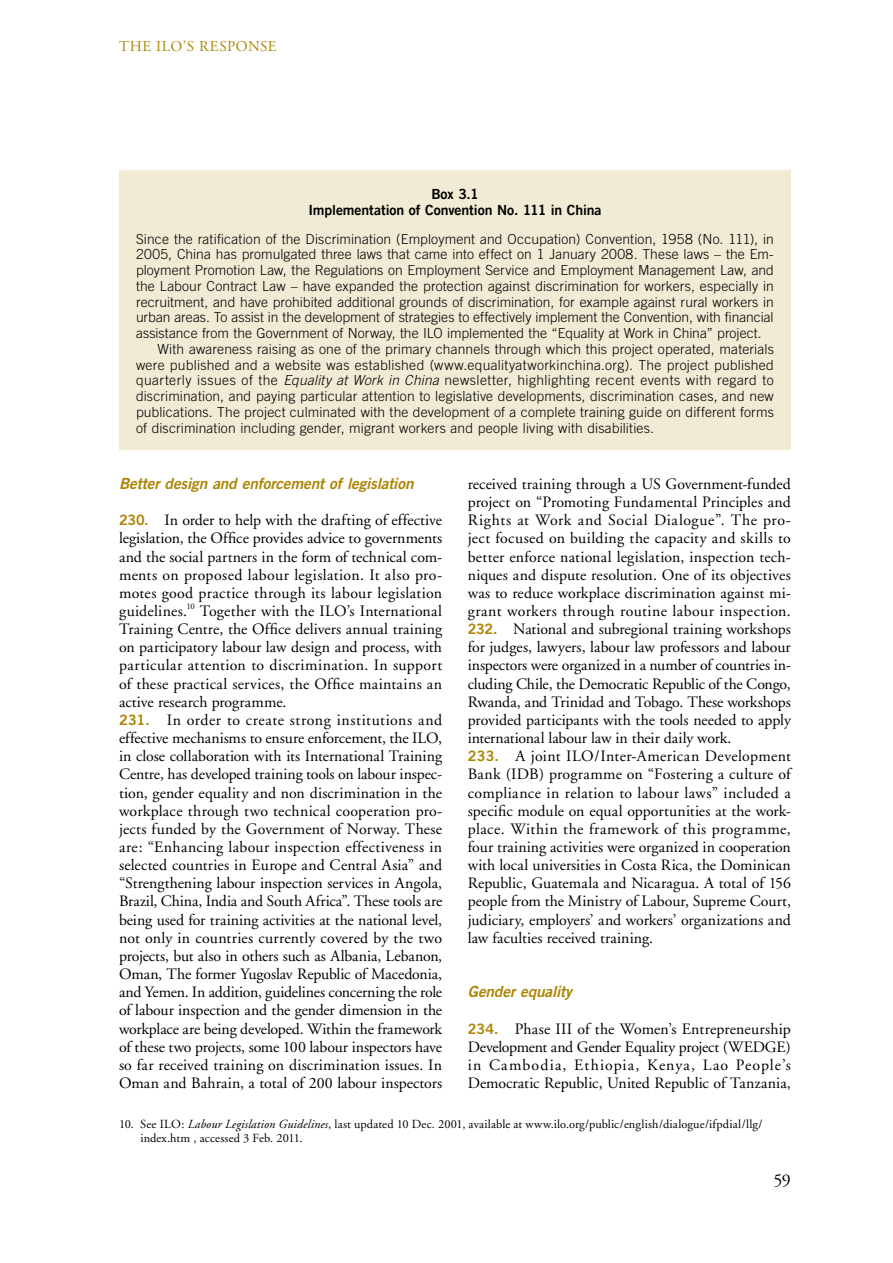
<style>
.page{position:relative;width:893px;height:1263px;background:#fff}
.page>*{position:absolute;margin:0;border:0;box-sizing:border-box;transform-origin:0 0}
.t1{font:18px "Adobe Garamond";color:#000}
.t2{font:15.9px/18.1px "Adobe Garamond";letter-spacing:.005em;color:#000}
.t3{font:15.3px "Trade Gothic LT Com Bd 2 Obl";letter-spacing:-.01em;color:#ad8505}
.t4{font:15px "Adobe Garamond";color:#ad8505}
.t5{font:14.1px/15.8px "Trade Gothic LT Com Bd 2";letter-spacing:-.005em;color:#000;text-align:center}
.t6{font:300 13.8px "Trade Gothic LT Com";letter-spacing:.01em;color:#000}
.t7{font:300 13.8px "Trade Gothic LT Com";letter-spacing:.035em;color:#000}
.t8{font:12.3px/14px "Adobe Garamond";letter-spacing:.01em;color:#000}
.s1{font-style:italic}
.s2{font-family:"Trade Gothic LT Com Bd 2";font-size:14.4px;color:#ad8505}
</style>
<div class="page">
<div style="left:119px;top:170px;width:672px;height:280px;background:#f1ead5"></div>
<p class="t4" style="left:119px;top:38px;width:91px">The ILO’s response</p>
<p class="t5" style="left:308px;top:186px;width:294px">Box 3.1<br>Implementation of Convention No. 111 in China</p>
<p class="t6" style="left:136px;top:230px;width:639px">Since the ratification of the Discrimination (Employment and Occupation) Convention, 1958 (No. 111), in</p>
<p class="t6" style="left:136px;top:246px;width:639px">2005, China has promulgated three laws that came into effect on 1 January 2008. These laws – the Em-</p>
<p class="t6" style="left:136px;top:262px;width:639px">ployment Promotion Law, the Regulations on Employment Service and Employment Management Law, and</p>
<p class="t6" style="left:136px;top:278px;width:639px">the Labour Contract Law – have expanded the protection against discrimination for workers, especially in</p>
<p class="t6" style="left:136px;top:293px;width:639px">recruitment, and have prohibited additional grounds of discrimination, for example against rural workers in</p>
<p class="t6" style="left:136px;top:309px;width:639px">urban areas. To assist in the development of strategies to effectively implement the Convention, with financial</p>
<p class="t6" style="left:136px;top:325px;width:627px">assistance from the Government of Norway, the ILO implemented the “Equality at Work in China” project.</p>
<p class="t6" style="left:157px;top:341px;width:618px">With awareness raising as one of the primary channels through which this project operated, materials</p>
<p class="t6" style="left:136px;top:356px;width:639px">were published and a website was established (www.equalityatworkinchina.org). The project published</p>
<p class="t7" style="left:136px;top:372px;width:639px">quarterly issues of the <span class="s1">Equality at Work in China</span> newsletter, highlighting recent events with regard to</p>
<p class="t6" style="left:136px;top:388px;width:639px">discrimination, and paying particular attention to legislative developments, discrimination cases, and new</p>
<p class="t6" style="left:136px;top:404px;width:639px">publications. The project culminated with the development of a complete training guide on different forms</p>
<p class="t6" style="left:136px;top:419px;width:520px">of discrimination including gender, migrant workers and people living with disabilities.</p>
<p class="t3" style="left:119px;top:474px;width:296px">Better design and enforcement of legislation</p>
<p class="t2" style="left:119px;top:511px;width:325px"><span class="s2">230.</span> In order to help with the drafting of effective legislation, the Office provides advice to governments and the social partners in the form of technical com&shy;ments on proposed labour legislation. It also pro&shy;motes good practice through its labour legislation guidelines.<sup>10</sup> Together with the ILO’s International Training Centre, the Office delivers annual training on participatory labour law design and process, with particular attention to discrimination. In support of these practical services, the Office maintains an active research programme.<br><span class="s2">231.</span> In order to create strong institutions and effective mechanisms to ensure enforcement, the ILO, in close collaboration with its International Training Centre, has developed training tools on labour inspec&shy;tion, gender equality and non discrimination in the workplace through two technical cooperation pro&shy;jects funded by the Government of Norway. These are: “Enhancing labour inspection effectiveness in selected countries in Europe and Central Asia” and “Strengthening labour inspection services in Angola, Brazil, China, India and South Africa”. These tools are being used for training activities at the national level, not only in countries currently covered by the two projects, but also in others such as Albania, Lebanon, Oman, The former Yugoslav Republic of Macedonia, and Yemen. In addition, guidelines concerning the role of labour inspection and the gender dimension in the workplace are being developed. Within the framework of these two projects, some 100 labour inspectors have so far received training on discrimination issues. In Oman and Bahrain, a total of 200 labour inspectors</p>
<p class="t2" style="left:468px;top:475px;width:325px">received training through a US Government-funded project on “Promoting Fundamental Principles and Rights at Work and Social Dialogue”. The pro&shy;ject focused on building the capacity and skills to better enforce national legislation, inspection tech&shy;niques and dispute resolution. One of its objectives was to reduce workplace discrimination against mi&shy;grant workers through routine labour inspection.<br><span class="s2">232.</span> National and subregional training workshops for judges, lawyers, labour law professors and labour inspectors were organized in a number of countries in&shy;cluding Chile, the Democratic Republic of the Congo, Rwanda, and Trinidad and Tobago. These workshops provided participants with the tools needed to apply international labour law in their daily work.<br><span class="s2">233.</span> A joint ILO/Inter-American Development Bank (IDB) programme on “Fostering a culture of compliance in relation to labour laws” included a specific module on equal opportunities at the work&shy;place. Within the framework of this programme, four training activities were organized in cooperation with local universities in Costa Rica, the Dominican Republic, Guatemala and Nicaragua. A total of 156 people from the Ministry of Labour, Supreme Court, judiciary, employers’ and workers’ organizations and law faculties received training.</p>
<p class="t3" style="left:468px;top:982px;width:106px">Gender equality</p>
<p class="t2" style="left:468px;top:1020px;width:325px;text-align:justify"><span class="s2">234.</span> Phase III of the Women’s Entrepreneurship Development and Gender Equality project (WEDGE) in Cambodia, Ethiopia, Kenya, Lao People’s Democratic Republic, United Republic of Tanzania,</p>
<p class="t8" style="left:140px;top:1118px;width:624px;text-indent:-21px">10. See ILO: <span class="s1">Labour Legislation Guidelines</span>, last updated 10 Dec. 2001, available at www.ilo.org/public/english/dialogue/ifpdial/llg/ index.htm , accessed 3 Feb. 2011.</p>
<p class="t1" style="left:774px;top:1171px;width:19px">59</p>
</div>
